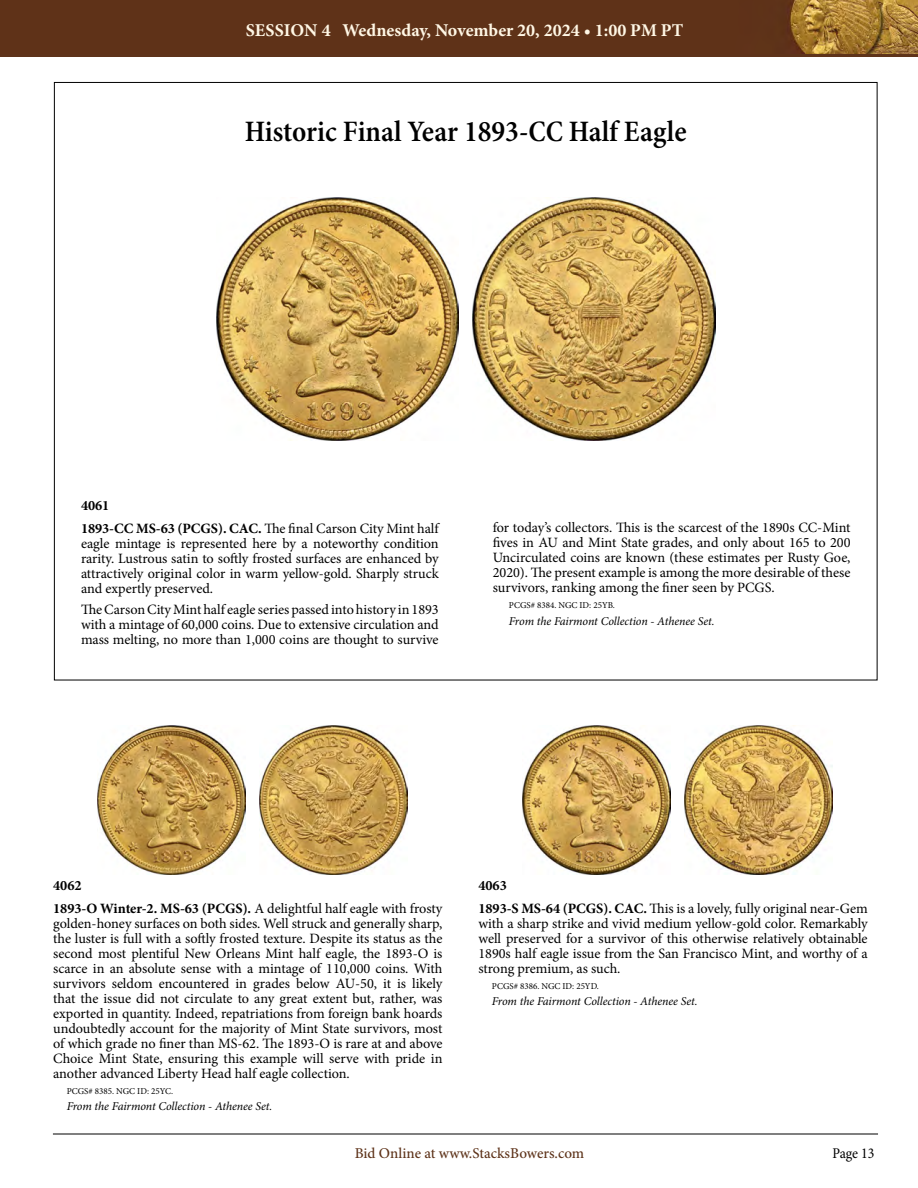
<style>
.page{position:relative;width:918px;height:1188px;background:#fff}
.page>*{position:absolute;margin:0;border:0;box-sizing:border-box;transform-origin:0 0}
.Subtitle{font:600 condensed 30px "Minion Pro";color:#000}
.t1{font:700 18px "Minion Pro";color:#fff7e5}
.t2{font:500 15px "Minion Pro";color:#5e331a}
.t3{font:condensed 15px "Minion Pro";color:#000}
.Body_Regular{font:14.25px/15px "Minion Pro";letter-spacing:-.005em;color:#000;text-align:justify}
._2_column_Highlight{font:14.25px/15px "Minion Pro";letter-spacing:-.005em;color:#000;text-align:justify}
.Lot_Number_Regular{font:700 14.25px "Minion Pro";letter-spacing:-.005em;color:#000}
.Lot_Number_Highlight{font:700 14.25px "Minion Pro";color:#000}
.Pedigree_Regular{font:italic 12px "Minion Pro";letter-spacing:-.005em;color:#000}
.Pedigree_2_Column_Highlight{font:italic 12px "Minion Pro";letter-spacing:-.005em;color:#000}
.Six_Point_Note{font:9px "Minion Pro";color:#000}
.Six_Point_Note_Highlight{font:9px "Minion Pro";color:#000}
.s1{font-weight:700}
</style>
<div class="page">
<hr style="left:53px;top:1134px;width:825px;height:1px;background:#000">
<div style="left:0;top:0;width:918px;height:56px;background:#5e331a"></div>
<img style="left:789px;top:0;width:129px;height:54px">
<img style="left:97px;top:726px;width:149px;height:148px">
<img style="left:259px;top:726px;width:149px;height:148px">
<img style="left:522px;top:726px;width:149px;height:148px">
<img style="left:684px;top:726px;width:149px;height:148px">
<img style="left:216px;top:197px;width:243px;height:243px">
<img style="left:472px;top:197px;width:244px;height:243px">
<p class="t1" style="left:246px;top:18px;width:439px">SESSION 4 Wednesday, November 20, 2024 • 1:00 PM PT</p>
<p class="Subtitle" style="left:245px;top:113px;width:443px">Historic Final Year 1893-CC Half Eagle</p>
<p class="Lot_Number_Highlight" style="left:81px;top:495px;width:30px">4061</p>
<p class="_2_column_Highlight" style="left:81px;top:521px;width:359px"><span class="s1">1893-CC MS-63 (PCGS). CAC.</span> The final Carson City Mint half eagle mintage is represented here by a noteworthy condition rarity. Lustrous satin to softly frosted surfaces are enhanced by attractively original color in warm yellow-gold. Sharply struck and expertly preserved.</p>
<p class="_2_column_Highlight" style="left:81px;top:602px;width:359px">The Carson City Mint half eagle series passed into history in 1893 with a mintage of 60,000 coins. Due to extensive circulation and mass melting, no more than 1,000 coins are thought to survive</p>
<p class="_2_column_Highlight" style="left:493px;top:520px;width:359px">for today’s collectors. This is the scarcest of the 1890s CC-Mint fives in AU and Mint State grades, and only about 165 to 200<br>Uncirculated coins are known (these estimates per Rusty Goe, 2020). The present example is among the more desirable of these survivors, ranking among the finer seen by PCGS.</p>
<p class="Six_Point_Note_Highlight" style="left:509px;top:599px;width:107px">PCGS# 8384. NGC ID: 25YB.</p>
<p class="Pedigree_2_Column_Highlight" style="left:509px;top:614px;width:207px">From the Fairmont Collection - Athenee Set.</p>
<p class="Lot_Number_Regular" style="left:53px;top:875px;width:30px">4062</p>
<p class="Body_Regular" style="left:53px;top:901px;width:391px"><span class="s1">1893-O Winter-2. MS-63 (PCGS).</span> A delightful half eagle with frosty golden-honey surfaces on both sides. Well struck and generally sharp, the luster is full with a softly frosted texture. Despite its status as the second most plentiful New Orleans Mint half eagle, the 1893-O is scarce in an absolute sense with a mintage of 110,000 coins. With survivors seldom encountered in grades below AU-50, it is likely that the issue did not circulate to any great extent but, rather, was exported in quantity. Indeed, repatriations from foreign bank hoards undoubtedly account for the majority of Mint State survivors, most of which grade no finer than MS-62. The 1893-O is rare at and above Choice Mint State, ensuring this example will serve with pride in another advanced Liberty Head half eagle collection.</p>
<p class="Six_Point_Note" style="left:67px;top:1085px;width:108px">PCGS# 8385. NGC ID: 25YC.</p>
<p class="Pedigree_Regular" style="left:67px;top:1099px;width:207px">From the Fairmont Collection - Athenee Set.</p>
<p class="Lot_Number_Regular" style="left:478px;top:875px;width:30px">4063</p>
<p class="Body_Regular" style="left:478px;top:901px;width:391px"><span class="s1">1893-S MS-64 (PCGS). CAC.</span> This is a lovely, fully original near-Gem with a sharp strike and vivid medium yellow-gold color. Remarkably well preserved for a survivor of this otherwise relatively obtainable 1890s half eagle issue from the San Francisco Mint, and worthy of a strong premium, as such.</p>
<p class="Six_Point_Note" style="left:492px;top:980px;width:109px">PCGS# 8386. NGC ID: 25YD.</p>
<p class="Pedigree_Regular" style="left:492px;top:994px;width:207px">From the Fairmont Collection - Athenee Set.</p>
<p class="t2" style="left:355px;top:1143px;width:231px">Bid Online at www.StacksBowers.com</p>
<p class="t3" style="left:832px;top:1144px;width:44px">Page 13</p>
</div>
